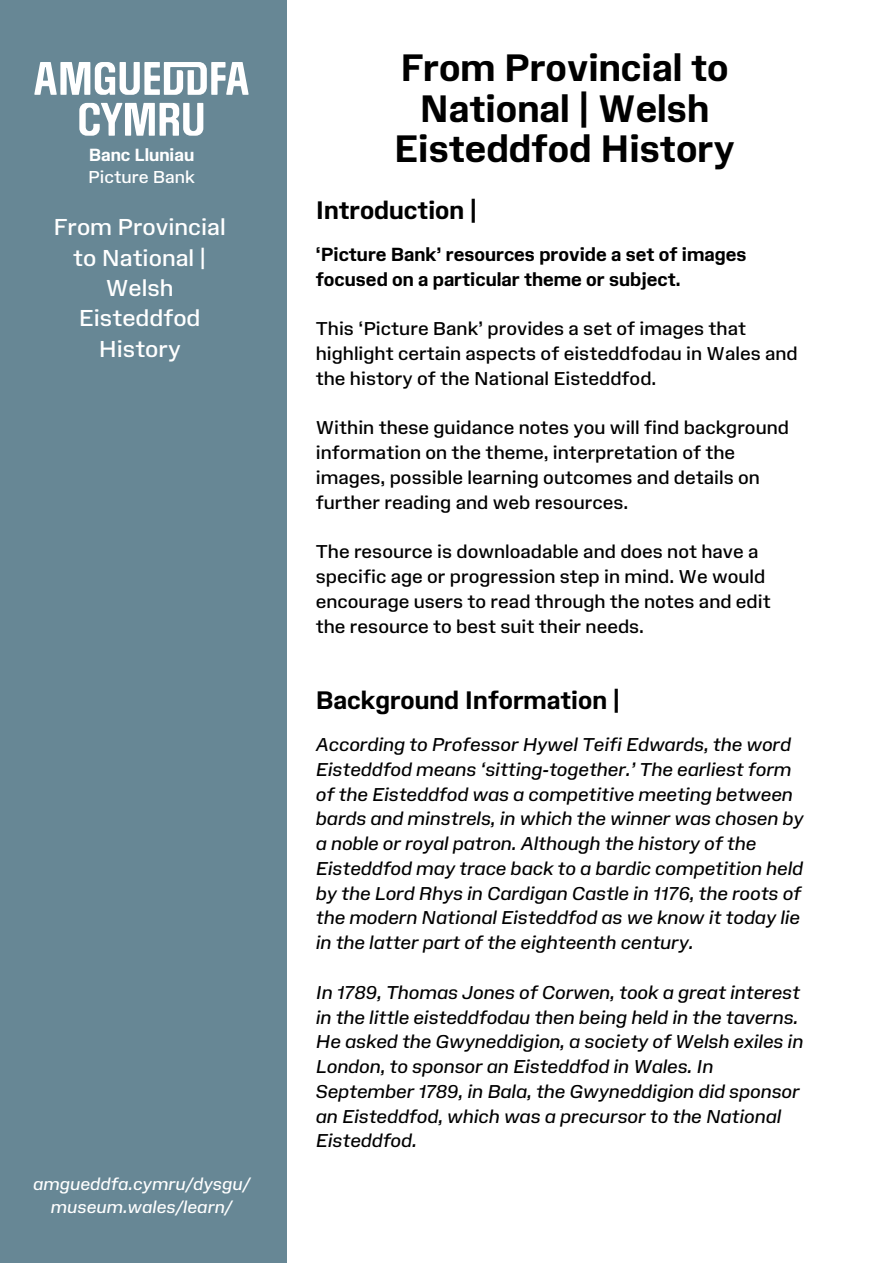
<style>
.page{position:relative;width:894px;height:1264px;background:#fff}
.page>*{position:absolute;margin:0;border:0;box-sizing:border-box;transform-origin:0 0}
.t1{font:700 36.15px/40.5px "Amgueddfa Body";color:#000;text-align:center}
.t2{font:700 24px "Amgueddfa Body";color:#000}
.t3{font:22.35px/30.3px "Amgueddfa Body";color:#fff;text-align:center}
.t4{font:italic 18px/24.8px "Amgueddfa Body";letter-spacing:-.01em;color:#000}
.t5{font:18px/24.8px "Amgueddfa Body";color:#000}
.t6{font:700 18px/24.8px "Amgueddfa Body";color:#000}
.t7{font:italic 16.65px "Amgueddfa Body";color:#fff}
.t8{font:16.65px "Amgueddfa Body";color:#fff}
.t9{font:700 16.65px "Amgueddfa Body";color:#fff}
</style>
<div class="page">
<div style="left:0;top:0;width:286px;height:1262px;background:#678795"></div>
<svg style="left:34px;top:62px;width:214px;height:33px"></svg>
<svg style="left:79px;top:103px;width:124px;height:33px"></svg>
<h4 class="t9" style="left:89px;top:144px;width:107px">Banc Lluniau</h4>
<p class="t8" style="left:88px;top:167px;width:108px">Picture Bank</p>
<p class="t3" style="left:54px;top:212px;width:174px">From Provincial to National |<br>Welsh<br>Eisteddfod<br>History</p>
<p class="t7" style="left:33px;top:1173px;width:218px">amgueddfa.cymru/dysgu/</p>
<h3 class="t7" style="left:51px;top:1196px;width:183px">museum.wales/learn/</h3>
<p class="t1" style="left:394px;top:48px;width:342px">From Provincial to<br>National | Welsh<br>Eisteddfod History</p>
<h1 class="t2" style="left:316px;top:196px;width:163px">Introduction |</h1>
<h2 class="t6" style="left:316px;top:242px;width:432px">‘Picture Bank’ resources provide a set of images focused on a particular theme or subject.</h2>
<h4 class="t5" style="left:316px;top:316px;width:483px">This ‘Picture Bank’ provides a set of images that highlight certain aspects of eisteddfodau in Wales and the history of the National Eisteddfod.</h4>
<p class="t5" style="left:316px;top:415px;width:474px">Within these guidance notes you will find background information on the theme, interpretation of the images, possible learning outcomes and details on further reading and web resources.</p>
<p class="t5" style="left:316px;top:539px;width:456px">The resource is downloadable and does not have a specific age or progression step in mind. We would encourage users to read through the notes and edit the resource to best suit their needs.</p>
<p class="t2" style="left:316px;top:685px;width:305px">Background Information |</p>
<h2 class="t4" style="left:316px;top:732px;width:489px">According to Professor Hywel Teifi Edwards, the word Eisteddfod means ‘sitting-together.’ The earliest form of the Eisteddfod was a competitive meeting between bards and minstrels, in which the winner was chosen by a noble or royal patron. Although the history of the Eisteddfod may trace back to a bardic competition held by the Lord Rhys in Cardigan Castle in 1176, the roots of the modern National Eisteddfod as we know it today lie in the latter part of the eighteenth century.</h2>
<p class="t4" style="left:316px;top:979px;width:489px">In 1789, Thomas Jones of Corwen, took a great interest in the little eisteddfodau then being held in the taverns.<br>He asked the Gwyneddigion, a society of Welsh exiles in London, to sponsor an Eisteddfod in Wales. In September 1789, in Bala, the Gwyneddigion did sponsor an Eisteddfod, which was a precursor to the National Eisteddfod.</p>
</div>
